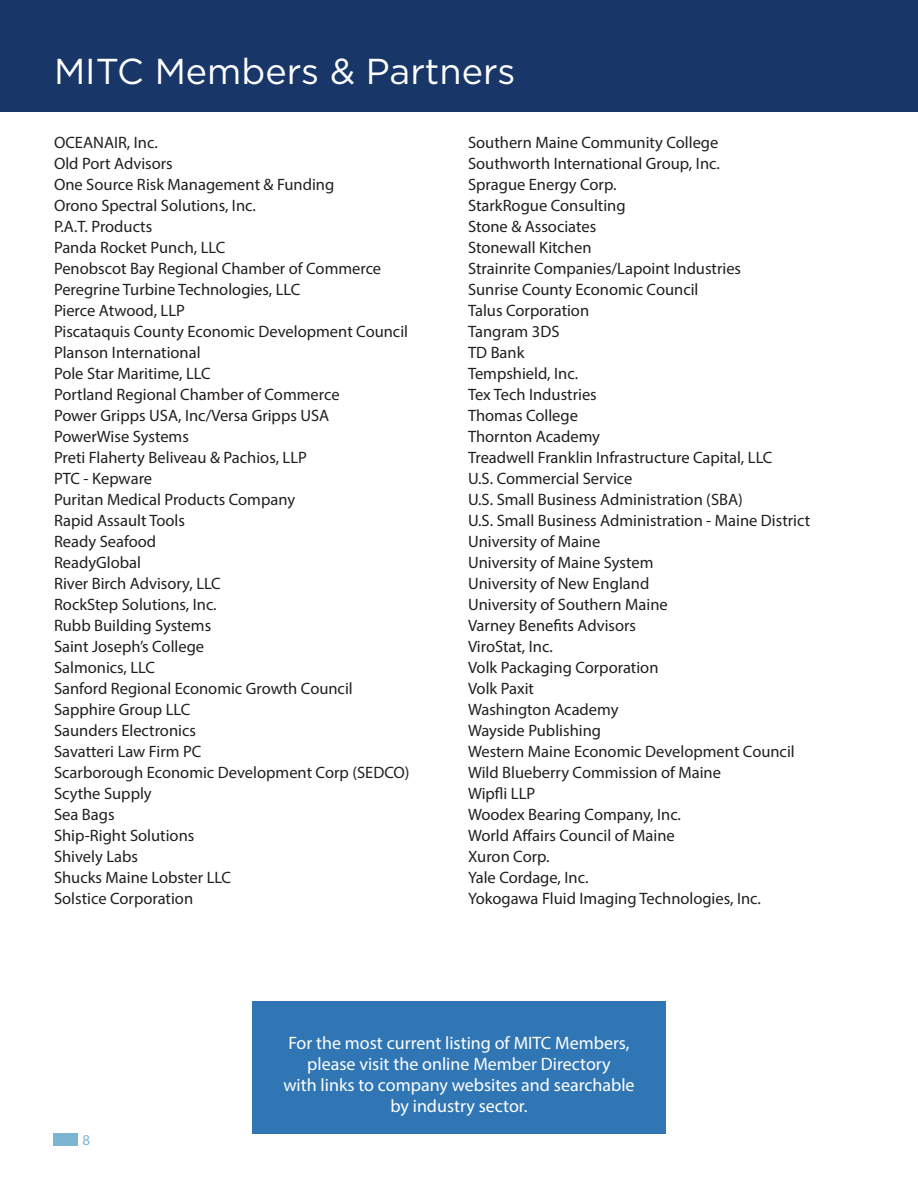
<style>
.page{position:relative;width:918px;height:1188px;background:#fff}
.page>*{position:absolute;margin:0;border:0;box-sizing:border-box;transform-origin:0 0}
.t1{font:36px "Gotham HTF";color:#fff}
.t2{font:18px/21px "Myriad Pro";color:#fff;text-align:center}
.t3{font:16.5px "Myriad Pro";color:#231f20}
.t4{font:15px "Myriad Pro";color:#7bb5d1}
</style>
<div class="page">
<div style="left:0;top:0;width:918px;height:111px;background:#183667"></div>
<div style="left:252px;top:1001px;width:414px;height:133px;background:#3076b5"></div>
<div style="left:53px;top:1134px;width:25px;height:12px;background:#7bb5d1"></div>
<p class="t1" style="left:54px;top:52px;width:463px">MITC Members &amp; Partners</p>
<p class="t3" style="left:54px;top:132px;width:105px">OCEANAIR, Inc.</p>
<p class="t3" style="left:54px;top:153px;width:120px">Old Port Advisors</p>
<p class="t3" style="left:54px;top:174px;width:282px">One Source Risk Management &amp; Funding</p>
<p class="t3" style="left:54px;top:195px;width:203px">Orono Spectral Solutions, Inc.</p>
<p class="t3" style="left:54px;top:216px;width:100px">P.A.T. Products</p>
<p class="t3" style="left:54px;top:237px;width:173px">Panda Rocket Punch, LLC</p>
<p class="t3" style="left:54px;top:258px;width:329px">Penobscot Bay Regional Chamber of Commerce</p>
<p class="t3" style="left:54px;top:279px;width:248px">Peregrine Turbine Technologies, LLC</p>
<p class="t3" style="left:54px;top:300px;width:132px">Pierce Atwood, LLP</p>
<p class="t3" style="left:54px;top:321px;width:356px">Piscataquis County Economic Development Council</p>
<p class="t3" style="left:54px;top:342px;width:148px">Planson International</p>
<p class="t3" style="left:54px;top:363px;width:158px">Pole Star Maritime, LLC</p>
<p class="t3" style="left:54px;top:384px;width:287px">Portland Regional Chamber of Commerce</p>
<p class="t3" style="left:54px;top:405px;width:277px">Power Gripps USA, Inc/Versa Gripps USA</p>
<p class="t3" style="left:54px;top:426px;width:136px">PowerWise Systems</p>
<p class="t3" style="left:54px;top:447px;width:255px">Preti Flaherty Beliveau &amp; Pachios, LLP</p>
<p class="t3" style="left:54px;top:468px;width:100px">PTC - Kepware</p>
<p class="t3" style="left:54px;top:489px;width:243px">Puritan Medical Products Company</p>
<p class="t3" style="left:54px;top:510px;width:132px">Rapid Assault Tools</p>
<p class="t3" style="left:54px;top:531px;width:104px">Ready Seafood</p>
<p class="t3" style="left:54px;top:552px;width:89px">ReadyGlobal</p>
<p class="t3" style="left:54px;top:573px;width:168px">River Birch Advisory, LLC</p>
<p class="t3" style="left:54px;top:594px;width:164px">RockStep Solutions, Inc.</p>
<p class="t3" style="left:54px;top:615px;width:159px">Rubb Building Systems</p>
<p class="t3" style="left:54px;top:636px;width:152px">Saint Joseph’s College</p>
<p class="t3" style="left:54px;top:657px;width:103px">Salmonics, LLC</p>
<p class="t3" style="left:54px;top:678px;width:300px">Sanford Regional Economic Growth Council</p>
<p class="t3" style="left:54px;top:699px;width:138px">Sapphire Group LLC</p>
<p class="t3" style="left:54px;top:720px;width:143px">Saunders Electronics</p>
<p class="t3" style="left:54px;top:741px;width:149px">Savatteri Law Firm PC</p>
<p class="t3" style="left:54px;top:762px;width:357px">Scarborough Economic Development Corp (SEDCO)</p>
<p class="t3" style="left:54px;top:783px;width:99px">Scythe Supply</p>
<p class="t3" style="left:54px;top:804px;width:62px">Sea Bags</p>
<p class="t3" style="left:54px;top:825px;width:142px">Ship-Right Solutions</p>
<p class="t3" style="left:54px;top:846px;width:86px">Shively Labs</p>
<p class="t3" style="left:54px;top:867px;width:179px">Shucks Maine Lobster LLC</p>
<p class="t3" style="left:54px;top:888px;width:141px">Solstice Corporation</p>
<p class="t3" style="left:468px;top:132px;width:252px">Southern Maine Community College</p>
<p class="t3" style="left:468px;top:153px;width:253px">Southworth International Group, Inc.</p>
<p class="t3" style="left:468px;top:174px;width:150px">Sprague Energy Corp.</p>
<p class="t3" style="left:468px;top:195px;width:159px">StarkRogue Consulting</p>
<p class="t3" style="left:468px;top:216px;width:130px">Stone &amp; Associates</p>
<p class="t3" style="left:468px;top:237px;width:125px">Stonewall Kitchen</p>
<p class="t3" style="left:468px;top:258px;width:275px">Strainrite Companies/Lapoint Industries</p>
<p class="t3" style="left:468px;top:279px;width:232px">Sunrise County Economic Council</p>
<p class="t3" style="left:468px;top:300px;width:123px">Talus Corporation</p>
<p class="t3" style="left:468px;top:321px;width:93px">Tangram 3DS</p>
<p class="t3" style="left:468px;top:342px;width:58px">TD Bank</p>
<p class="t3" style="left:468px;top:363px;width:112px">Tempshield, Inc.</p>
<p class="t3" style="left:468px;top:384px;width:130px">Tex Tech Industries</p>
<p class="t3" style="left:468px;top:405px;width:112px">Thomas College</p>
<p class="t3" style="left:468px;top:426px;width:134px">Thornton Academy</p>
<p class="t3" style="left:468px;top:447px;width:306px">Treadwell Franklin Infrastructure Capital, LLC</p>
<p class="t3" style="left:468px;top:468px;width:166px">U.S. Commercial Service</p>
<p class="t3" style="left:468px;top:489px;width:276px">U.S. Small Business Administration (SBA)</p>
<p class="t3" style="left:468px;top:510px;width:344px">U.S. Small Business Administration - Maine District</p>
<p class="t3" style="left:468px;top:531px;width:134px">University of Maine</p>
<p class="t3" style="left:468px;top:552px;width:187px">University of Maine System</p>
<p class="t3" style="left:468px;top:573px;width:183px">University of New England</p>
<p class="t3" style="left:468px;top:594px;width:201px">University of Southern Maine</p>
<p class="t3" style="left:468px;top:615px;width:170px">Varney Benefits Advisors</p>
<p class="t3" style="left:468px;top:636px;width:86px">ViroStat, Inc.</p>
<p class="t3" style="left:468px;top:657px;width:192px">Volk Packaging Corporation</p>
<p class="t3" style="left:468px;top:678px;width:68px">Volk Paxit</p>
<p class="t3" style="left:468px;top:699px;width:152px">Washington Academy</p>
<p class="t3" style="left:468px;top:720px;width:135px">Wayside Publishing</p>
<p class="t3" style="left:468px;top:741px;width:328px">Western Maine Economic Development Council</p>
<p class="t3" style="left:468px;top:762px;width:255px">Wild Blueberry Commission of Maine</p>
<p class="t3" style="left:468px;top:783px;width:69px">Wipfli LLP</p>
<p class="t3" style="left:468px;top:804px;width:215px">Woodex Bearing Company, Inc.</p>
<p class="t3" style="left:468px;top:825px;width:208px">World Affairs Council of Maine</p>
<p class="t3" style="left:468px;top:846px;width:83px">Xuron Corp.</p>
<p class="t3" style="left:468px;top:867px;width:122px">Yale Cordage, Inc.</p>
<p class="t3" style="left:468px;top:888px;width:294px">Yokogawa Fluid Imaging Technologies, Inc.</p>
<p class="t4" style="left:82px;top:1131px;width:9px">8</p>
<p class="t2" style="left:283px;top:1032px;width:353px">For the most current listing of MITC Members, please visit the online Member Directory<br>with links to company websites and searchable by industry sector.</p>
</div>
